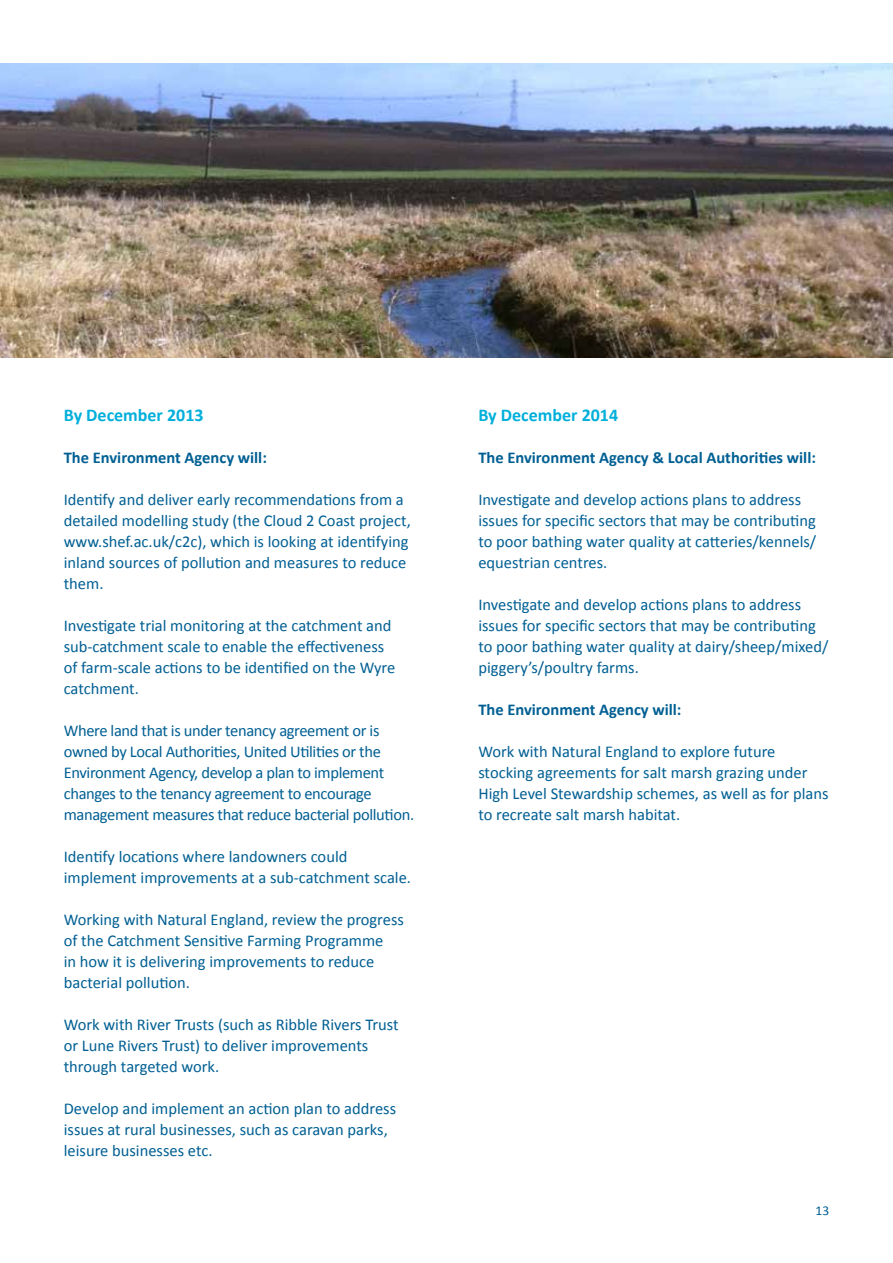
<style>
.page{position:relative;width:893px;height:1263px;background:#fff}
.page>*{position:absolute;margin:0;border:0;box-sizing:border-box;transform-origin:0 0}
.t1{font:700 18px "Calibri";color:#00afdb}
.t2{font:16.5px/21px "Calibri";color:#005f93}
.t3{font:16.5px/21px "Calibri";letter-spacing:-.02em;color:#005f93}
.t4{font:700 16.5px "Calibri";color:#005f93}
.t5{font:13.5px "Calibri";color:#005f93}
</style>
<div class="page">
<img style="left:0;top:64px;width:893px;height:294px">
<p class="t1" style="left:64px;top:404px;width:141px">By December 2013</p>
<p class="t4" style="left:64px;top:447px;width:205px">The Environment Agency will:</p>
<p class="t2" style="left:64px;top:488px;width:348px">Identify and deliver early recommendations from a detailed modelling study (the Cloud 2 Coast project, www.shef.ac.uk/c2c), which is looking at identifying inland sources of pollution and measures to reduce them.</p>
<p class="t2" style="left:64px;top:614px;width:333px">Investigate trial monitoring at the catchment and sub-catchment scale to enable the effectiveness of farm-scale actions to be identified on the Wyre catchment.</p>
<p class="t3" style="left:64px;top:719px;width:352px">Where land that is under tenancy agreement or is owned by Local Authorities, United Utilities or the Environment Agency, develop a plan to implement changes to the tenancy agreement to encourage management measures that reduce bacterial pollution.</p>
<p class="t2" style="left:64px;top:845px;width:349px">Identify locations where landowners could implement improvements at a sub-catchment scale.</p>
<p class="t2" style="left:64px;top:908px;width:342px">Working with Natural England, review the progress of the Catchment Sensitive Farming Programme<br>in how it is delivering improvements to reduce bacterial pollution.</p>
<p class="t2" style="left:64px;top:1013px;width:336px">Work with River Trusts (such as Ribble Rivers Trust or Lune Rivers Trust) to deliver improvements through targeted work.</p>
<p class="t2" style="left:64px;top:1097px;width:334px">Develop and implement an action plan to address issues at rural businesses, such as caravan parks, leisure businesses etc.</p>
<p class="t1" style="left:478px;top:404px;width:141px">By December 2014</p>
<p class="t4" style="left:478px;top:447px;width:339px">The Environment Agency &amp; Local Authorities will:</p>
<p class="t2" style="left:478px;top:488px;width:339px">Investigate and develop actions plans to address issues for specific sectors that may be contributing to poor bathing water quality at catteries/kennels/ equestrian centres.</p>
<p class="t2" style="left:478px;top:593px;width:352px">Investigate and develop actions plans to address issues for specific sectors that may be contributing to poor bathing water quality at dairy/sheep/mixed/ piggery’s/poultry farms.</p>
<p class="t4" style="left:478px;top:699px;width:205px">The Environment Agency will:</p>
<p class="t2" style="left:478px;top:740px;width:352px">Work with Natural England to explore future stocking agreements for salt marsh grazing under High Level Stewardship schemes, as well as for plans to recreate salt marsh habitat.</p>
<p class="t5" style="left:815px;top:1202px;width:15px">13</p>
</div>
